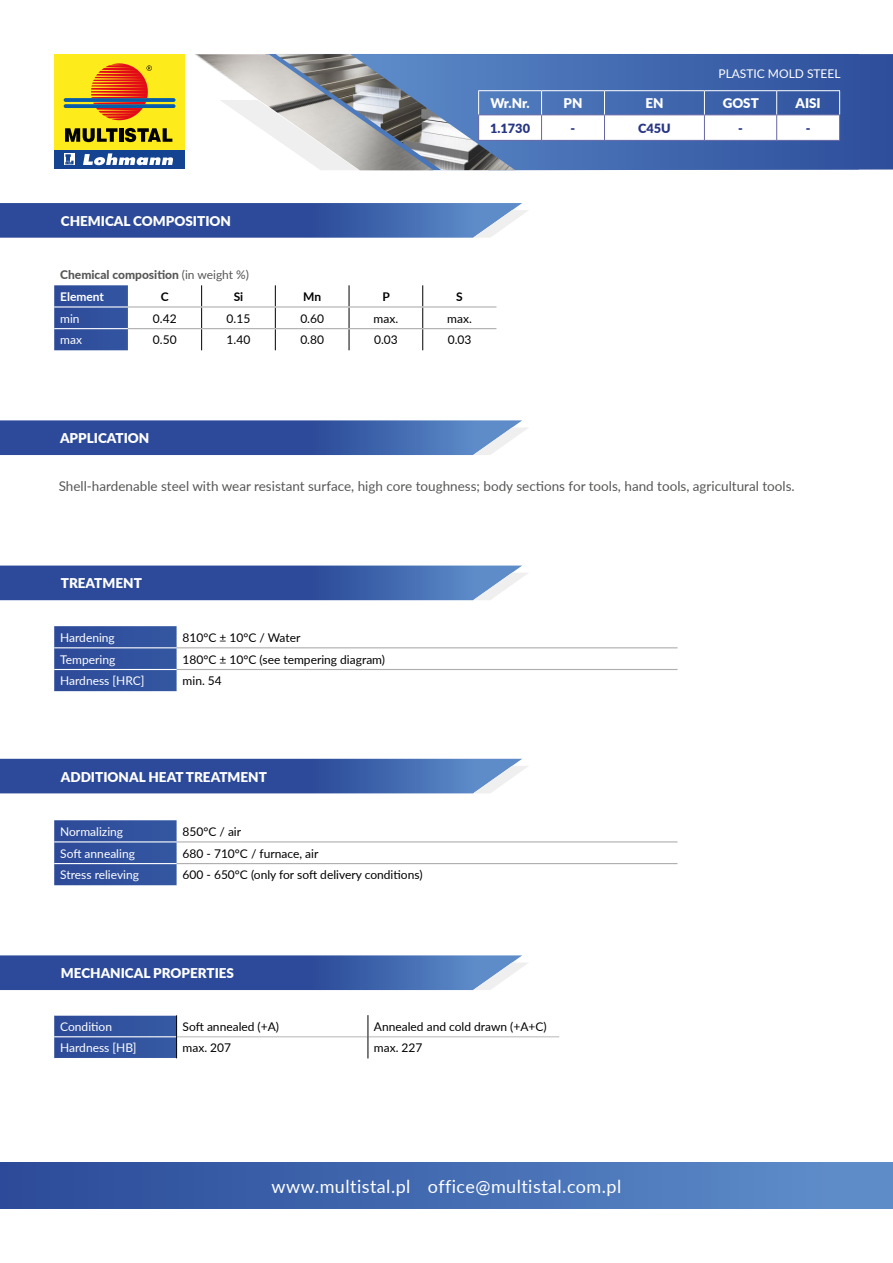
<style>
.page{position:relative;width:893px;height:1263px;background:#fff}
.page>*{position:absolute;margin:0;border:0;box-sizing:border-box;transform-origin:0 0}
.t1{font:18px "Lato";letter-spacing:.025em;color:#fff}
.t2{font:13.5px "Lato";color:#575756}
.t3{font:900 13.5px "Lato";color:#fff}
.t4{font:900 13.35px "Lato";color:#fff}
.t5{font:900 12.75px "Lato";color:#283583}
.t6{font:12px "Lato";color:#000}
.t7{font:12px "Lato";color:#fff}
.t8{font:800 12px/21.6px "Lato";color:#575756}
.t9{font:700 12px "Lato";color:#000}
.s1{font-weight:400}
.s2{font-weight:700;color:#fff}
</style>
<div class="page">
<svg style="left:0;top:955px;width:528px;height:35px;background:#4262a8"></svg>
<svg style="left:0;top:759px;width:528px;height:34px;background:#4060a7"></svg>
<svg style="left:0;top:566px;width:528px;height:34px;background:#4060a7"></svg>
<svg style="left:0;top:420px;width:528px;height:35px;background:#4262a8"></svg>
<svg style="left:0;top:203px;width:528px;height:35px;background:#4261a8"></svg>
<div style="left:54px;top:54px;width:130px;height:96px;background:#fdeb1b"></div>
<div style="left:54px;top:150px;width:130px;height:19px;background:#134391"></div>
<svg style="left:125px;top:128px;width:47px;height:14px"></svg>
<hr style="left:119px;top:128px;width:4px;height:14px;background:#010202">
<svg style="left:65px;top:128px;width:53px;height:14px"></svg>
<svg style="left:64px;top:153px;width:11px;height:12px"></svg>
<svg style="left:65px;top:154px;width:9px;height:10px"></svg>
<svg style="left:83px;top:153px;width:90px;height:12px"></svg>
<svg style="left:64px;top:98px;width:112px;height:4px"></svg>
<svg style="left:64px;top:104px;width:112px;height:4px"></svg>
<svg style="left:91px;top:63px;width:61px;height:57px"></svg>
<svg style="left:54px;top:626px;width:123px;height:65px;background:#33539e"></svg>
<hr style="left:177px;top:647px;width:500px;height:1px;background:#aeaeae">
<hr style="left:177px;top:669px;width:500px;height:1px;background:#aeaeae">
<hr style="left:54px;top:647px;width:123px;height:1px;background:#fff">
<hr style="left:54px;top:669px;width:123px;height:1px;background:#fff">
<hr style="left:177px;top:1036px;width:191px;height:1px;background:#bfbfbf">
<hr style="left:368px;top:1036px;width:191px;height:1px;background:#bfbfbf">
<svg style="left:54px;top:1015px;width:123px;height:43px;background:#3a59a1"></svg>
<svg style="left:368px;top:1015px;width:1px;height:43px"></svg>
<div style="left:54px;top:285px;width:74px;height:65px;background:#30509d"></div>
<svg style="left:201px;top:285px;width:1px;height:65px"></svg>
<svg style="left:275px;top:285px;width:1px;height:65px"></svg>
<svg style="left:349px;top:285px;width:1px;height:65px"></svg>
<svg style="left:422px;top:285px;width:1px;height:65px"></svg>
<hr style="left:54px;top:306px;width:74px;height:2px;background:#fff">
<hr style="left:54px;top:328px;width:74px;height:1px;background:#fff">
<hr style="left:128px;top:306px;width:74px;height:2px;background:#aeaeae">
<hr style="left:202px;top:306px;width:73px;height:2px;background:#aeaeae">
<hr style="left:275px;top:306px;width:74px;height:2px;background:#aeaeae">
<hr style="left:349px;top:306px;width:74px;height:2px;background:#aeaeae">
<hr style="left:423px;top:306px;width:73px;height:2px;background:#aeaeae">
<hr style="left:128px;top:328px;width:74px;height:1px;background:#aeaeae">
<hr style="left:202px;top:328px;width:73px;height:1px;background:#aeaeae">
<hr style="left:275px;top:328px;width:74px;height:1px;background:#aeaeae">
<hr style="left:349px;top:328px;width:74px;height:1px;background:#aeaeae">
<hr style="left:423px;top:328px;width:73px;height:1px;background:#aeaeae">
<div style="left:54px;top:820px;width:123px;height:65px;background:#31519e"></div>
<hr style="left:177px;top:841px;width:500px;height:1px;background:#aeaeae">
<hr style="left:177px;top:863px;width:500px;height:1px;background:#aeaeae">
<hr style="left:54px;top:841px;width:123px;height:1px;background:#fff">
<hr style="left:54px;top:863px;width:123px;height:1px;background:#fff">
<div style="left:0;top:1163px;width:893px;height:46px;background:linear-gradient(to right,#2a4998,#608fcc)"></div>
<svg style="left:515px;top:54px;width:378px;height:116px;background:#3c61a9"></svg>
<img style="left:434px;top:54px;width:81px;height:116px">
<img style="left:195px;top:54px;width:239px;height:116px">
<svg style="left:219px;top:100px;width:140px;height:70px"></svg>
<hr style="left:478px;top:140px;width:64px;height:1px;background:#6565a4">
<hr style="left:542px;top:140px;width:62px;height:1px;background:#6565a4">
<hr style="left:604px;top:140px;width:100px;height:1px;background:#6565a4">
<hr style="left:704px;top:140px;width:73px;height:1px;background:#6565a4">
<hr style="left:777px;top:140px;width:63px;height:1px;background:#6565a4">
<hr style="left:478px;top:90px;width:64px;height:1px;background:#fff">
<hr style="left:542px;top:90px;width:62px;height:1px;background:#fff">
<hr style="left:604px;top:90px;width:100px;height:1px;background:#fff">
<hr style="left:704px;top:90px;width:73px;height:1px;background:#fff">
<hr style="left:777px;top:90px;width:63px;height:1px;background:#fff">
<svg style="left:478px;top:91px;width:362px;height:49px"></svg>
<p class="t7" style="left:718px;top:65px;width:124px">PLASTIC MOLD STEEL</p>
<p class="t4" style="left:490px;top:93px;width:41px">Wr.Nr.</p>
<p class="t4" style="left:564px;top:93px;width:20px">PN</p>
<p class="t4" style="left:645px;top:93px;width:20px">EN</p>
<p class="t4" style="left:723px;top:93px;width:38px">GOST</p>
<p class="t4" style="left:795px;top:93px;width:27px">AISI</p>
<p class="t5" style="left:490px;top:118px;width:42px">1.1730</p>
<p class="t5" style="left:571px;top:118px;width:6px">-</p>
<p class="t5" style="left:638px;top:118px;width:34px">C45U</p>
<p class="t5" style="left:738px;top:118px;width:6px">-</p>
<p class="t5" style="left:806px;top:118px;width:6px">-</p>
<p class="t3" style="left:61px;top:211px;width:172px">CHEMICAL COMPOSITION</p>
<p class="t8" style="left:60px;top:264px;width:190px">Chemical composition <span class="s1">(in weight %)<br></span><span class="s2">Element</span></p>
<p class="t9" style="left:161px;top:288px;width:9px">C</p>
<p class="t9" style="left:234px;top:288px;width:11px">Si</p>
<p class="t9" style="left:303px;top:288px;width:20px">Mn</p>
<p class="t9" style="left:382px;top:288px;width:9px">P</p>
<p class="t9" style="left:456px;top:288px;width:8px">S</p>
<p class="t7" style="left:60px;top:310px;width:21px">min</p>
<p class="t6" style="left:153px;top:310px;width:25px">0.42</p>
<p class="t6" style="left:227px;top:310px;width:25px">0.15</p>
<p class="t6" style="left:300px;top:310px;width:25px">0.60</p>
<p class="t6" style="left:374px;top:310px;width:26px">max.</p>
<p class="t6" style="left:447px;top:310px;width:26px">max.</p>
<p class="t7" style="left:60px;top:331px;width:23px">max</p>
<p class="t6" style="left:153px;top:331px;width:25px">0.50</p>
<p class="t6" style="left:227px;top:331px;width:25px">1.40</p>
<p class="t6" style="left:300px;top:331px;width:25px">0.80</p>
<p class="t6" style="left:374px;top:331px;width:25px">0.03</p>
<p class="t6" style="left:448px;top:331px;width:25px">0.03</p>
<p class="t3" style="left:60px;top:428px;width:91px">APPLICATION</p>
<p class="t2" style="left:59px;top:477px;width:737px">Shell-hardenable steel with wear resistant surface, high core toughness; body sections for tools, hand tools, agricultural tools.</p>
<p class="t3" style="left:61px;top:573px;width:83px">TREATMENT</p>
<p class="t7" style="left:60px;top:629px;width:56px">Hardening</p>
<p class="t6" style="left:183px;top:629px;width:119px">810°C ± 10°C / Water</p>
<p class="t7" style="left:60px;top:650px;width:57px">Tempering</p>
<p class="t6" style="left:183px;top:650px;width:204px">180°C ± 10°C (see tempering diagram)</p>
<p class="t7" style="left:60px;top:672px;width:86px">Hardness [HRC]</p>
<p class="t6" style="left:183px;top:672px;width:41px">min. 54</p>
<p class="t3" style="left:61px;top:766px;width:208px">ADDITIONAL HEAT TREATMENT</p>
<p class="t7" style="left:60px;top:823px;width:64px">Normalizing</p>
<p class="t6" style="left:183px;top:823px;width:60px">850°C / air</p>
<p class="t7" style="left:60px;top:845px;width:76px">Soft annealing</p>
<p class="t6" style="left:183px;top:845px;width:137px">680 - 710°C / furnace, air</p>
<p class="t7" style="left:60px;top:866px;width:80px">Stress relieving</p>
<p class="t6" style="left:183px;top:866px;width:241px">600 - 650°C (only for soft delivery conditions)</p>
<p class="t3" style="left:61px;top:963px;width:175px">MECHANICAL PROPERTIES</p>
<p class="t7" style="left:60px;top:1018px;width:53px">Condition</p>
<p class="t6" style="left:183px;top:1018px;width:98px">Soft annealed (+A)</p>
<p class="t6" style="left:374px;top:1018px;width:174px">Annealed and cold drawn (+A+C)</p>
<p class="t7" style="left:60px;top:1039px;width:78px">Hardness [HB]</p>
<p class="t6" style="left:183px;top:1039px;width:50px">max. 207</p>
<p class="t6" style="left:374px;top:1039px;width:50px">max. 227</p>
<h1 class="t1" style="left:272px;top:1174px;width:351px">www.multistal.pl office@multistal.com.pl</h1>
</div>
